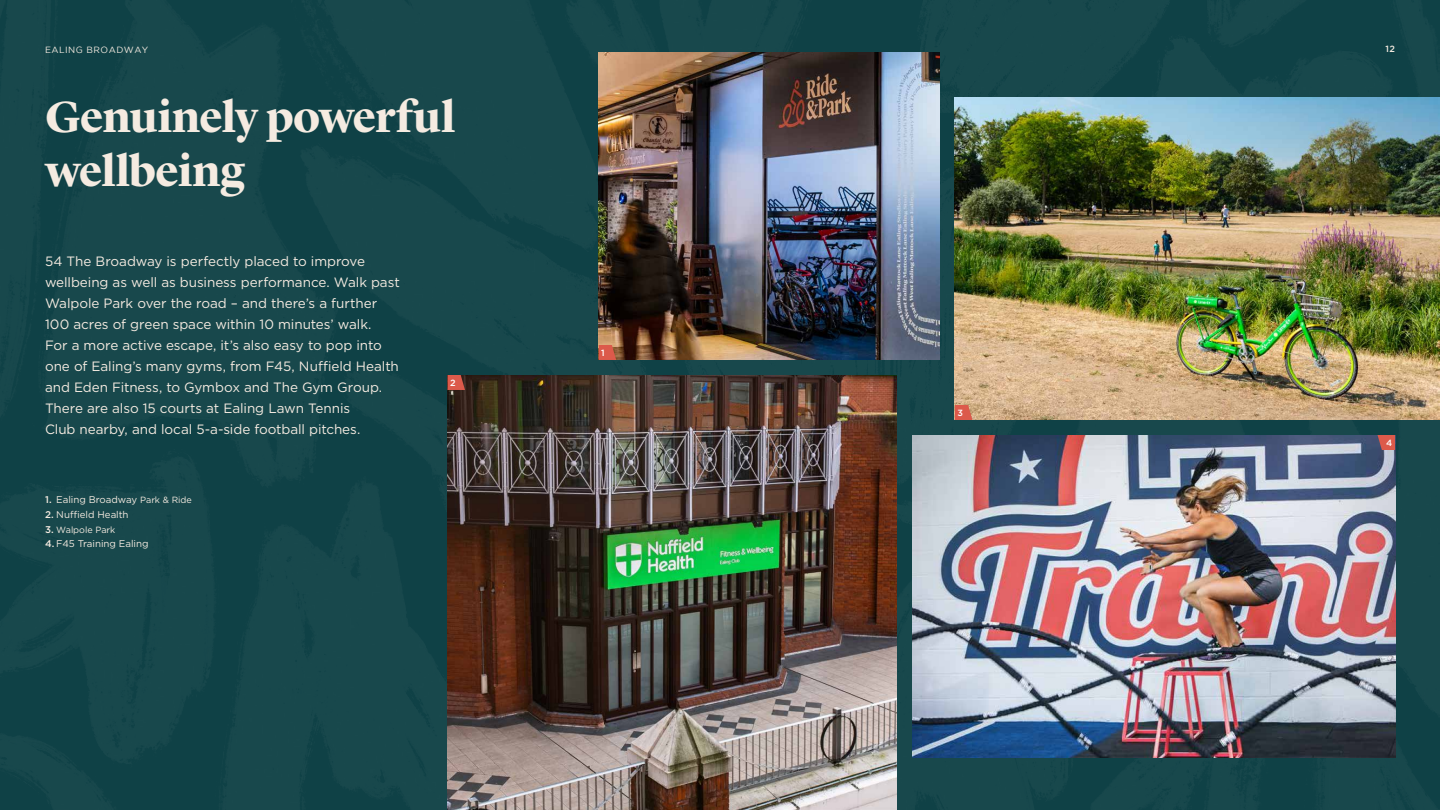
<style>
.page{position:relative;width:1440px;height:810px;background:#fff}
.page>*{position:absolute;margin:0;border:0;box-sizing:border-box;transform-origin:0 0}
.t1{font:700 45px/54px "Lyon Display";letter-spacing:-.02em;color:#f5ebe1}
.t2{font:13.5px/21px "Gotham";letter-spacing:-.005em;color:#f5ebe1}
.t3{font:9.75px "Gotham";letter-spacing:-.005em;color:#f5ebe1}
.t4{font:9px "Gotham";letter-spacing:.055em;color:#f5ebe1}
.t5{font:9px "Gotham";letter-spacing:-.005em;color:#f5ebe1}
.t6{font:500 9px "Gotham";color:#fff}
.t7{font:500 9px "Gotham";color:#f5ebe1}
.s1{font-weight:500}
.s2{font-size:9px}
.s3{font-weight:500;font-size:9.75px}
</style>
<div class="page">
<img style="left:0;top:0;width:1440px;height:810px">
<img style="left:955px;top:98px;width:485px;height:322px">
<img style="left:448px;top:375px;width:448px;height:435px">
<img style="left:913px;top:435px;width:482px;height:323px">
<img style="left:599px;top:52px;width:341px;height:308px">
<svg style="left:1378px;top:435px;width:17px;height:15px"></svg>
<svg style="left:955px;top:405px;width:17px;height:15px"></svg>
<svg style="left:599px;top:345px;width:17px;height:15px"></svg>
<svg style="left:448px;top:375px;width:17px;height:15px"></svg>
<p class="t4" style="left:45px;top:45px;width:105px">EALING BROADWAY</p>
<p class="t7" style="left:1386px;top:43px;width:11px">12</p>
<h1 class="t1" style="left:45px;top:86px;width:412px">Genuinely powerful wellbeing</h1>
<p class="t2" style="left:45px;top:250px;width:356px">54 The Broadway is perfectly placed to improve wellbeing as well as business performance. Walk past Walpole Park over the road – and there’s a further 100 acres of green space within 10 minutes’ walk.<br>For a more active escape, it’s also easy to pop into one of Ealing’s many gyms, from F45, Nuffield Health and Eden Fitness, to Gymbox and The Gym Group.<br>There are also 15 courts at Ealing Lawn Tennis<br>Club nearby, and local 5-a-side football pitches.</p>
<p class="t3" style="left:45px;top:493px;width:148px"><span class="s1">1.</span> Ealing Broadway <span class="s2">Park &amp; Ride</span></p>
<p class="t3" style="left:45px;top:508px;width:85px"><span class="s1">2.</span> Nuffield Health</p>
<p class="t5" style="left:45px;top:524px;width:72px"><span class="s3">3.</span> Walpole Park</p>
<p class="t3" style="left:45px;top:538px;width:105px"><span class="s1">4.</span> F45 Training Ealing</p>
<p class="t6" style="left:450px;top:376px;width:7px">2</p>
<p class="t6" style="left:601px;top:346px;width:5px">1</p>
<p class="t6" style="left:957px;top:406px;width:7px">3</p>
<p class="t6" style="left:1386px;top:436px;width:8px">4</p>
</div>
